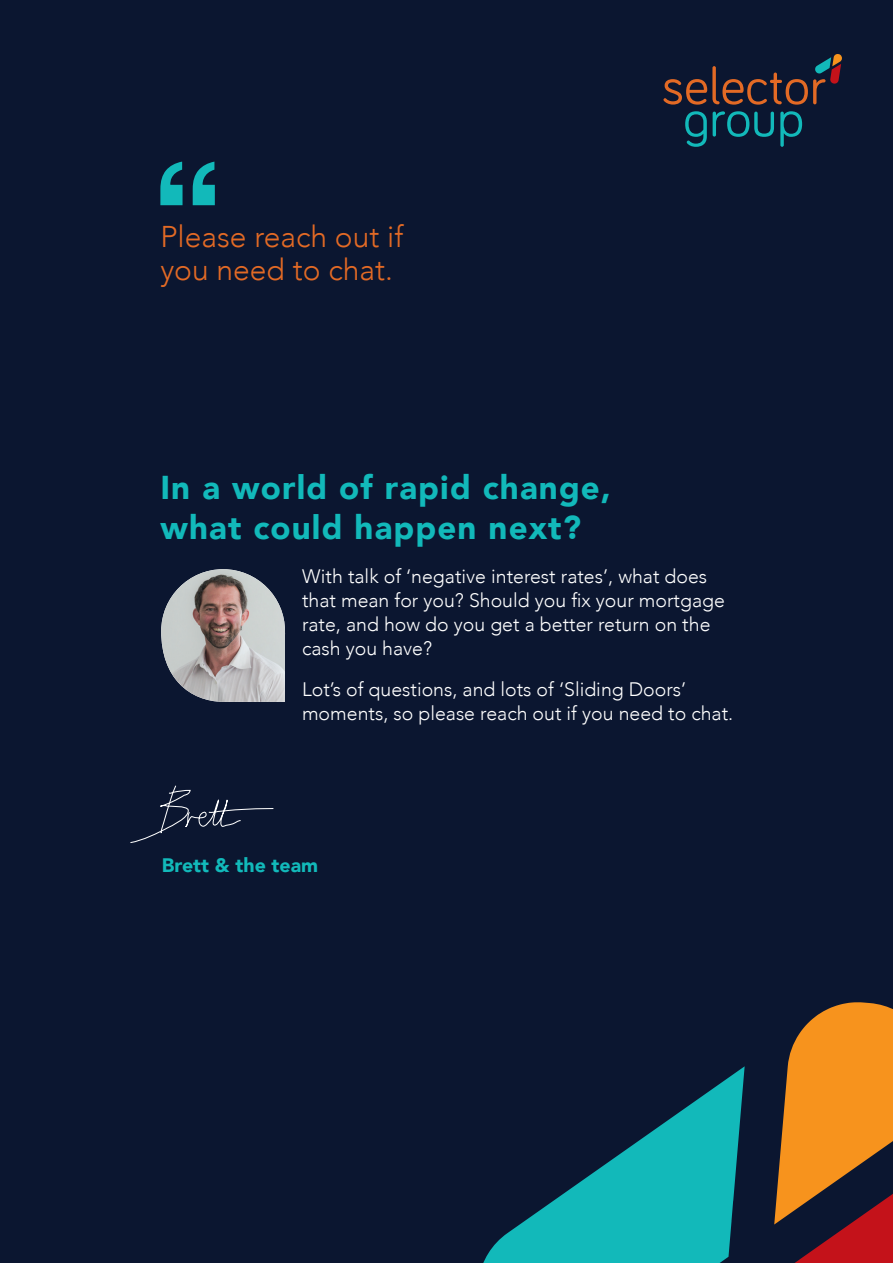
<style>
.page{position:relative;width:893px;height:1263px;background:#0b1630}
.page>*{position:absolute;margin:0;border:0;box-sizing:border-box;transform-origin:0 0}
.t1{font:900 33px/39.6px "Avenir";letter-spacing:.035em;color:#12b9ba}
.t2{font:300 30px/33px "Avenir";color:#e36a25}
.t3{font:300 19.5px/24px "Avenir";color:#fff}
.t4{font:900 19.5px "Avenir";color:#12b9ba}
</style>
<div class="page">
<svg style="left:160px;top:162px;width:55px;height:43px"></svg>
<svg style="left:685px;top:111px;width:22px;height:36px"></svg>
<svg style="left:713px;top:111px;width:61px;height:26px"></svg>
<svg style="left:780px;top:111px;width:22px;height:36px"></svg>
<svg style="left:663px;top:54px;width:179px;height:51px"></svg>
<svg style="left:483px;top:1066px;width:262px;height:197px"></svg>
<svg style="left:774px;top:1002px;width:119px;height:261px"></svg>
<img style="left:161px;top:569px;width:124px;height:133px">
<svg style="left:130px;top:785px;width:144px;height:58px"></svg>
<h2 class="t2" style="left:160px;top:221px;width:244px">Please reach out if you need to chat.</h2>
<h1 class="t1" style="left:160px;top:467px;width:452px">In a world of rapid change, what could happen next?</h1>
<p class="t3" style="left:302px;top:564px;width:424px">With talk of ‘negative interest rates’, what does that mean for you? Should you fix your mortgage rate, and how do you get a better return on the cash you have?</p>
<p class="t3" style="left:302px;top:677px;width:433px">Lot’s of questions, and lots of ‘Sliding Doors’ moments, so please reach out if you need to chat.</p>
<p class="t4" style="left:162px;top:849px;width:158px">Brett &amp; the team</p>
</div>
